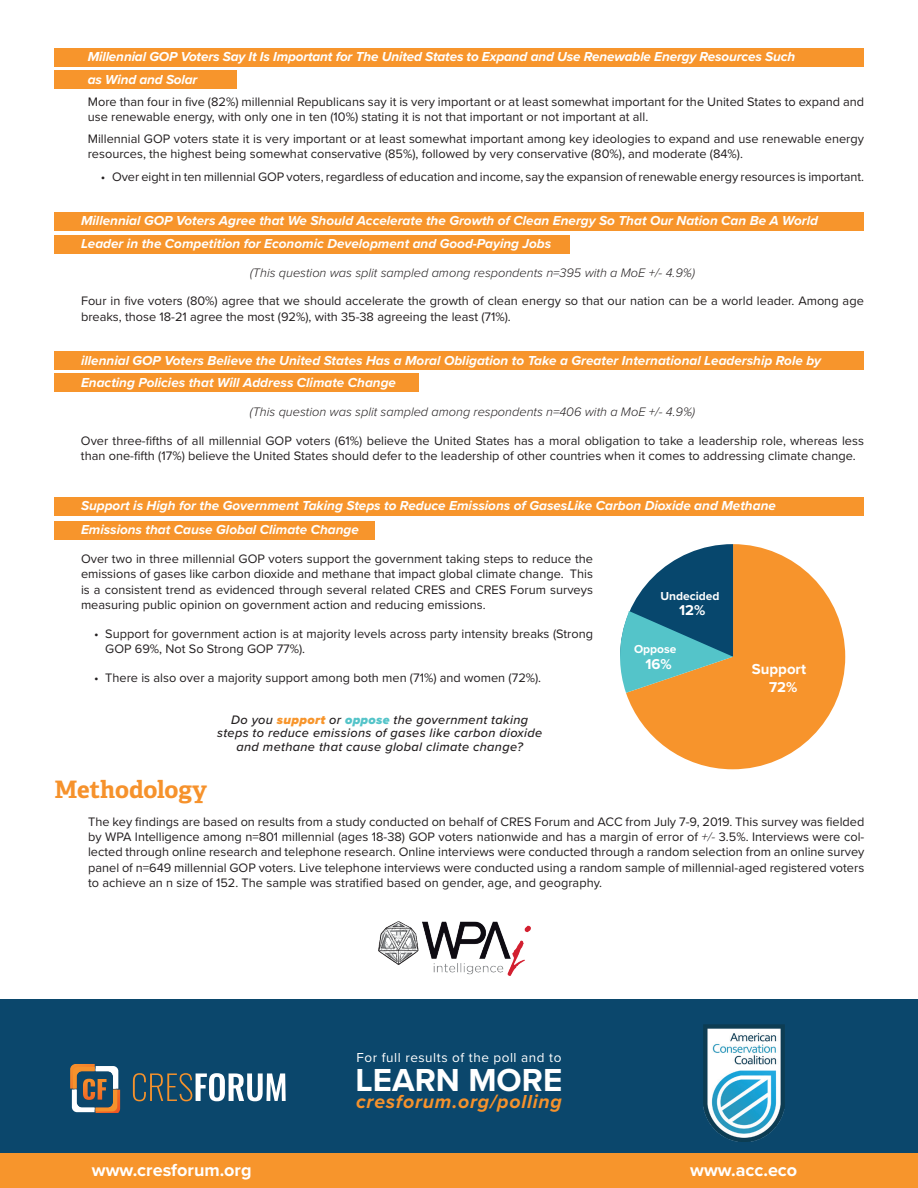
<style>
.page{position:relative;width:918px;height:1188px;background:#fff}
.page>*{position:absolute;margin:0;border:0;box-sizing:border-box;transform-origin:0 0}
.t1{font:700 33px "Proxima Nova";color:#fff}
.t2{font:700 24px "Adelle PE";letter-spacing:-.005em;color:#f6922c}
.t3{font:italic 700 19.5px "Proxima Nova";letter-spacing:.04em;color:#f6922c}
.t4{font:700 18px "Proxima Nova";color:#fff}
.t5{font:700 15px "Proxima Nova";color:#fff}
.t6{font:700 14.85px "Proxima Nova";color:#fff}
.t7{font:italic 700 13.5px/22.5px "Proxima Nova";color:#fff}
.t8{font:13.5px "Proxima Nova";letter-spacing:.04em;color:#fff}
.t9{font:12.75px/15.3px "Proxima Nova";color:#231f20}
.t10{font:italic 300 12.75px "Proxima Nova";color:#231f20}
.t11{font:italic 500 12.75px/13.5px "Proxima Nova";letter-spacing:.025em;color:#231f20;text-align:center}
.t12{font:700 12px "Proxima Nova";color:#fff}
.s1{font-weight:900;color:#f7952c}
.s2{font-weight:900;color:#54c4c9}
.s3{font-weight:300;font-style:italic}
</style>
<div class="page">
<div style="left:0;top:1000px;width:918px;height:170px;background:#0b476c"></div>
<svg style="left:133px;top:1073px;width:153px;height:28px"></svg>
<svg style="left:70px;top:1064px;width:50px;height:49px"></svg>
<img style="left:703px;top:1025px;width:81px;height:116px">
<div style="left:54px;top:235px;width:515px;height:18px;background:#f7952c"></div>
<div style="left:54px;top:351px;width:810px;height:19px;background:#f7952c"></div>
<div style="left:54px;top:497px;width:810px;height:19px;background:#f7952c"></div>
<div style="left:0;top:1154px;width:918px;height:34px;background:#f7952c"></div>
<div style="left:54px;top:374px;width:364px;height:18px;background:#f7952c"></div>
<div style="left:54px;top:521px;width:321px;height:19px;background:#f7952c"></div>
<div style="left:54px;top:212px;width:810px;height:19px;background:#f7952c"></div>
<div style="left:54px;top:71px;width:182px;height:18px;background:#f7952c"></div>
<div style="left:54px;top:48px;width:810px;height:18px;background:#f7952c"></div>
<svg style="left:626px;top:544px;width:219px;height:225px;fill:#f7942c"></svg>
<svg style="left:620px;top:544px;width:113px;height:149px"></svg>
<img style="left:378px;top:921px;width:153px;height:55px">
<p class="t7" style="left:88px;top:45px;width:709px">Millennial GOP Voters Say It Is Important for The United States to Expand and Use Renewable Energy Resources Such as Wind and Solar</p>
<p class="t9" style="left:88px;top:93px;width:778px">More than four in five (82%) millennial Republicans say it is very important or at least somewhat important for the United States to expand and use renewable energy, with only one in ten (10%) stating it is not that important or not important at all.</p>
<p class="t9" style="left:88px;top:131px;width:778px">Millennial GOP voters state it is very important or at least somewhat important among key ideologies to expand and use renewable energy resources, the highest being somewhat conservative (85%), followed by very conservative (80%), and moderate (84%).</p>
<p class="t9" style="left:101px;top:168px;width:765px">• Over eight in ten millennial GOP voters, regardless of education and income, say the expansion of renewable energy resources is important.</p>
<p class="t7" style="left:81px;top:209px;width:739px">Millennial GOP Voters Agree that We Should Accelerate the Growth of Clean Energy So That Our Nation Can Be A World<br>Leader in the Competition for Economic Development and Good-Paying Jobs</p>
<p class="t10" style="left:250px;top:263px;width:446px">(This question was split sampled among respondents n=395 with a MoE +/- 4.9%)</p>
<p class="t9" style="left:81px;top:293px;width:784px">Four in five voters (80%) agree that we should accelerate the growth of clean energy so that our nation can be a world leader. Among age breaks, those 18-21 agree the most (92%), with 35-38 agreeing the least (71%).</p>
<p class="t7" style="left:81px;top:349px;width:742px">illennial GOP Voters Believe the United States Has a Moral Obligation to Take a Greater International Leadership Role by<br>Enacting Policies that Will Address Climate Change</p>
<p class="t10" style="left:250px;top:402px;width:447px">(This question was split sampled among respondents n=406 with a MoE +/- 4.9%)</p>
<p class="t9" style="left:81px;top:432px;width:784px">Over three-fifths of all millennial GOP voters (61%) believe the United States has a moral obligation to take a leadership role, whereas less than one-fifth (17%) believe the United States should defer to the leadership of other countries when it comes to addressing climate change.</p>
<p class="t7" style="left:81px;top:493px;width:697px;line-height:24px">Support is High for the Government Taking Steps to Reduce Emissions of GasesLike Carbon Dioxide and Methane<br>Emissions that Cause Global Climate Change</p>
<p class="t9" style="left:81px;top:551px;width:514px;text-align:justify">Over two in three millennial GOP voters support the government taking steps to reduce the emissions of gases like carbon dioxide and methane that impact global climate change. This is a consistent trend as evidenced through several related CRES and CRES Forum surveys measuring public opinion on government action and reducing emissions.</p>
<p class="t9" style="left:105px;top:625px;width:489px;text-indent:-11px">• Support for government action is at majority levels across party intensity breaks (Strong<br>GOP 69%, Not So Strong GOP 77%).</p>
<p class="t9" style="left:94px;top:669px;width:449px">• There is also over a majority support among both men (71%) and women (72%).</p>
<p class="t12" style="left:660px;top:587px;width:61px">Undecided</p>
<p class="t6" style="left:679px;top:599px;width:28px">12%</p>
<p class="t12" style="left:634px;top:640px;width:44px">Oppose</p>
<p class="t6" style="left:646px;top:653px;width:28px">16%</p>
<p class="t5" style="left:752px;top:658px;width:56px">Support</p>
<p class="t6" style="left:769px;top:676px;width:30px">72%</p>
<p class="t11" style="left:217px;top:712px;width:327px">Do you <span class="s1">support</span> or <span class="s2">oppose</span> the government taking steps to reduce emissions of gases like carbon dioxide and methane that cause global climate change?</p>
<h2 class="t2" style="left:54px;top:772px;width:154px">Methodology</h2>
<p class="t9" style="left:88px;top:813px;width:778px;text-align:justify">The key findings are based on results from a study conducted on behalf of CRES Forum and ACC from July 7-9, 2019. This survey was fielded by WPA Intelligence among n=801 millennial (ages 18-38) GOP voters nationwide and has a margin of error of <span class="s3">+/-</span> 3.5%. Interviews were col&shy;lected through online research and telephone research. Online interviews were conducted through a random selection from an online survey panel of n=649 millennial GOP voters. Live telephone interviews were conducted using a random sample of millennial-aged registered voters to achieve an n size of 152. The sample was stratified based on gender, age, and geography.</p>
<p class="t8" style="left:357px;top:1048px;width:206px">For full results of the poll and to</p>
<h1 class="t1" style="left:356px;top:1056px;width:208px">LEARN MORE</h1>
<h3 class="t3" style="left:356px;top:1087px;width:207px">cresforum.org/polling</h3>
<h3 class="t4" style="left:92px;top:1156px;width:161px">www.cresforum.org</h3>
<h3 class="t4" style="left:690px;top:1156px;width:109px">www.acc.eco</h3>
</div>
